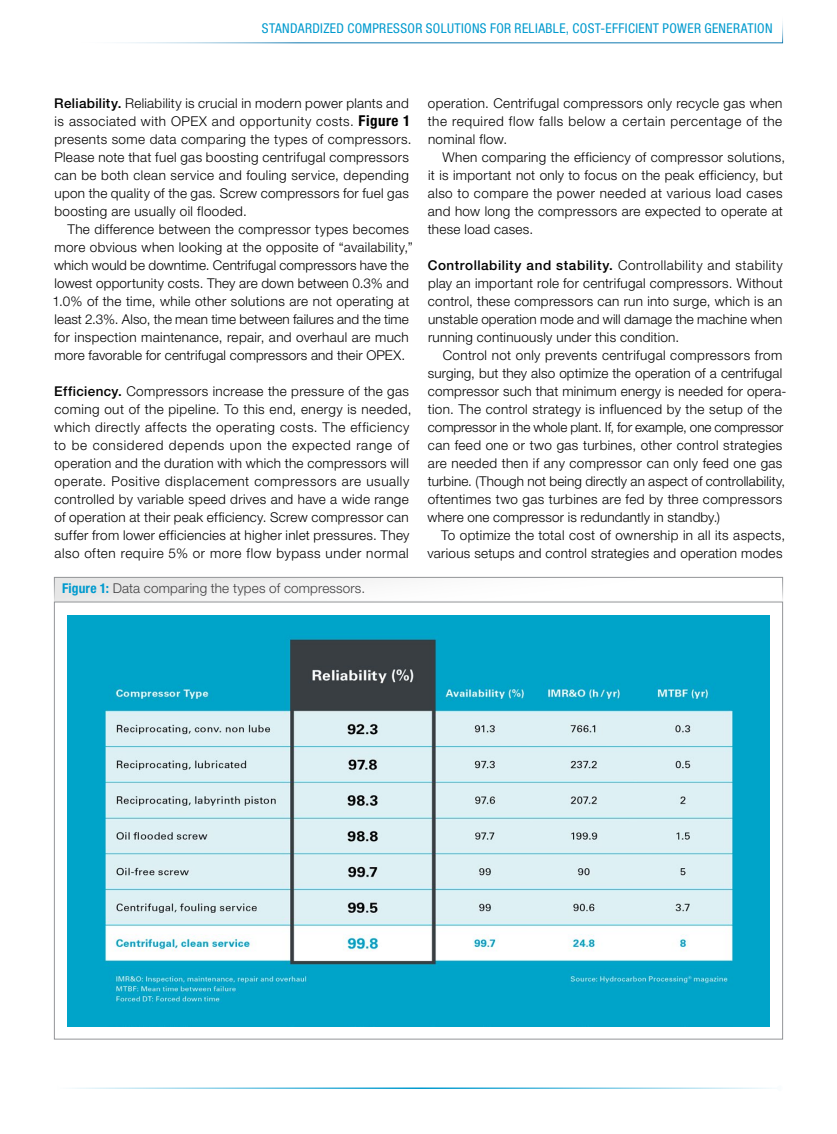
<style>
.page{position:relative;width:837px;height:1134px;background:#fff}
.page>*{position:absolute;margin:0;border:0;box-sizing:border-box;transform-origin:0 0}
.text{font:300 13.5px/18px "Helvetica Neue LT Std";letter-spacing:.02em;color:#000}
.textnoindent_subcat{font:300 13.5px/18px "Helvetica Neue LT Std";letter-spacing:.025em;color:#000}
.page_header{font:condensed 13.5px "Helvetica Neue LT Std";letter-spacing:.025em;color:#009ace}
.figure_caption{font:300 13.5px "Helvetica Neue LT Std";letter-spacing:.01em;color:#414042}
.s1{font-weight:500}
.s2{font-weight:700;font-stretch:condensed;font-size:15px}
.s3{font-weight:700;font-stretch:condensed;color:#009ace}
</style>
<div class="page">
<hr style="left:57px;top:1087px;width:723px;height:2px;background:#009ace">
<svg style="left:120px;top:21px;width:663px;height:23px"></svg>
<hr style="left:0;top:0;width:1px;height:284px;background:#009ace">
<div style="left:54px;top:577px;width:729px;height:25px;background:linear-gradient(to right,#e9e9e9,#fff)"></div>
<div style="left:54px;top:577px;width:729px;height:25px;border:1px solid #939598"></div>
<img style="left:68px;top:615px;width:702px;height:411px">
<p class="page_header" style="left:262px;top:20px;width:512px">STANDARDIZED COMPRESSOR SOLUTIONS FOR RELIABLE, COST-EFFICIENT POWER GENERATION</p>
<p class="textnoindent_subcat" style="left:54px;top:94px;width:359px"><span class="s1">Reliability.</span> Reliability is crucial in modern power plants and is associated with OPEX and opportunity costs. <span class="s2">Figure 1 </span>presents some data comparing the types of compressors.<br>Please note that fuel gas boosting centrifugal compressors can be both clean service and fouling service, depending upon the quality of the gas. Screw compressors for fuel gas boosting are usually oil flooded.</p>
<p class="text" style="left:52px;top:220px;width:362px;text-indent:15px">The difference between the compressor types becomes more obvious when looking at the opposite of “availability,” which would be downtime. Centrifugal compressors have the lowest opportunity costs. They are down between 0.3% and 1.0% of the time, while other solutions are not operating at least 2.3%. Also, the mean time between failures and the time for inspection maintenance, repair, and overhaul are much more favorable for centrifugal compressors and their OPEX.</p>
<p class="textnoindent_subcat" style="left:54px;top:382px;width:359px"><span class="s1">Efficiency.</span> Compressors increase the pressure of the gas coming out of the pipeline. To this end, energy is needed, which directly affects the operating costs. The efficiency to be considered depends upon the expected range of operation and the duration with which the compressors will operate. Positive displacement compressors are usually controlled by variable speed drives and have a wide range of operation at their peak efficiency. Screw compressor can suffer from lower efficiencies at higher inlet pressures. They also often require 5% or more flow bypass under normal</p>
<p class="figure_caption" style="left:62px;top:580px;width:305px"><span class="s3">Figure 1:</span> Data comparing the types of compressors.</p>
<p class="textnoindent_subcat" style="left:428px;top:94px;width:356px;text-align:justify">operation. Centrifugal compressors only recycle gas when the required flow falls below a certain percentage of the nominal flow.</p>
<p class="text" style="left:428px;top:148px;width:359px;text-indent:15px">When comparing the efficiency of compressor solutions, it is important not only to focus on the peak efficiency, but also to compare the power needed at various load cases and how long the compressors are expected to operate at these load cases.</p>
<p class="textnoindent_subcat" style="left:428px;top:256px;width:357px;text-align:justify"><span class="s1">Controllability and stability.</span> Controllability and stability play an important role for centrifugal compressors. Without control, these compressors can run into surge, which is an unstable operation mode and will damage the machine when running continuously under this condition.</p>
<p class="text" style="left:428px;top:346px;width:360px;text-indent:15px">Control not only prevents centrifugal compressors from surging, but they also optimize the operation of a centrifugal compressor such that minimum energy is needed for opera&shy;tion. The control strategy is influenced by the setup of the compressor in the whole plant. If, for example, one compressor can feed one or two gas turbines, other control strategies are needed then if any compressor can only feed one gas turbine. (Though not being directly an aspect of controllability, oftentimes two gas turbines are fed by three compressors where one compressor is redundantly in standby.)</p>
<p class="text" style="left:428px;top:526px;width:359px;text-align:right">To optimize the total cost of ownership in all its aspects, various setups and control strategies and operation modes</p>
</div>
